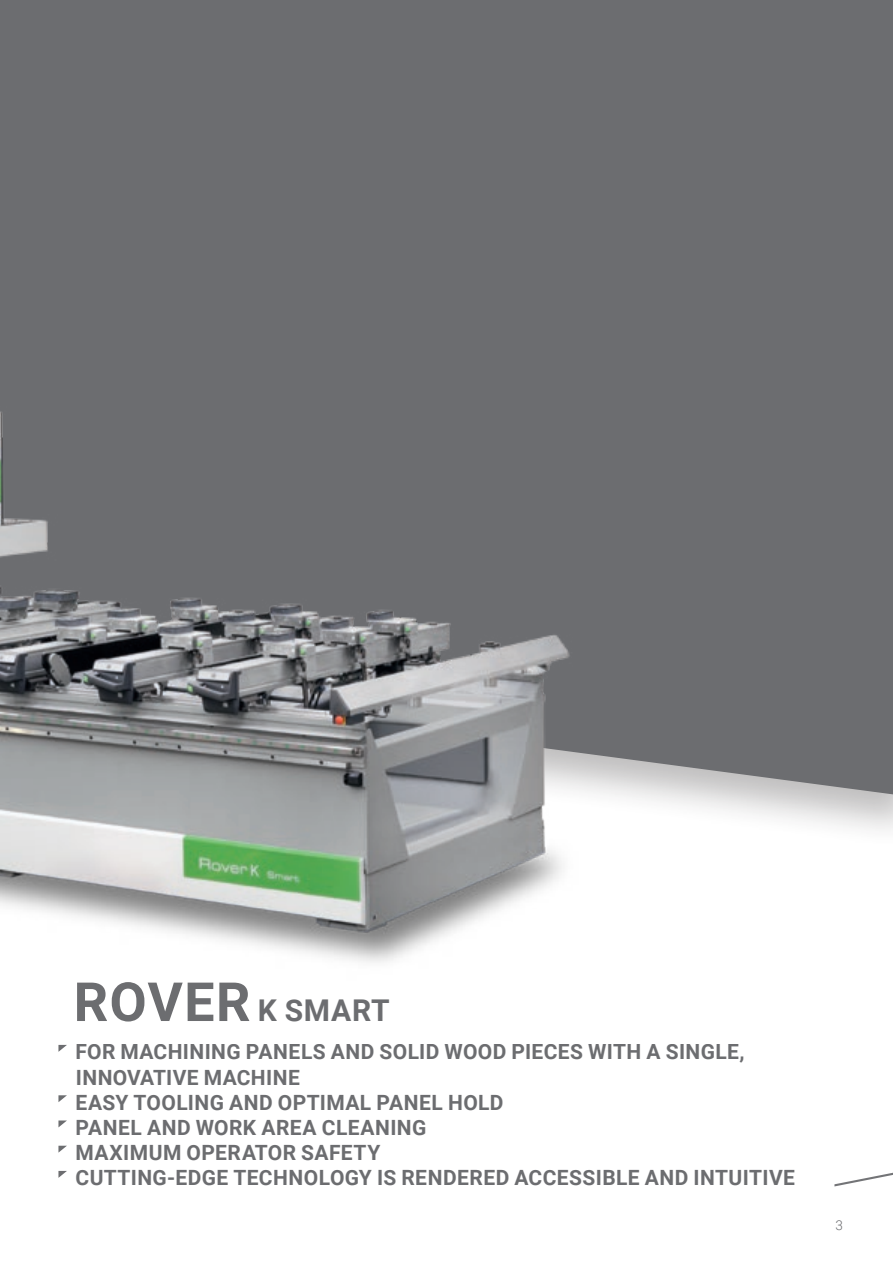
<style>
.page{position:relative;width:893px;height:1263px;background:#fff}
.page>*{position:absolute;margin:0;border:0;box-sizing:border-box;transform-origin:0 0}
.t1{font:700 30px "Roboto";letter-spacing:.025em;color:#6c6d70}
.t2{font:700 21px/25.2px "Roboto";letter-spacing:.02em;color:#6c6d70}
.t3{font:300 13.5px "Roboto";color:#6c6d70}
.s1{font-size:54px}
</style>
<div class="page">
<svg style="left:834px;top:1172px;width:59px;height:14px"></svg>
<div style="left:0;top:0;width:893px;height:796px;background:#6c6d70"></div>
<img style="left:0;top:252px;width:645px;height:711px">
<svg style="left:58px;top:1045px;width:9px;height:7px"></svg>
<svg style="left:58px;top:1095px;width:9px;height:7px"></svg>
<svg style="left:58px;top:1120px;width:9px;height:7px"></svg>
<svg style="left:58px;top:1146px;width:9px;height:6px"></svg>
<svg style="left:58px;top:1171px;width:9px;height:7px"></svg>
<p class="t1" style="left:74px;top:989px;width:318px"><span class="s1">ROVER</span> K SMART</p>
<p class="t2" style="left:75px;top:1038px;width:721px">FOR MACHINING PANELS AND SOLID WOOD PIECES WITH A SINGLE, INNOVATIVE MACHINE<br>EASY TOOLING AND OPTIMAL PANEL HOLD<br>PANEL AND WORK AREA CLEANING<br>MAXIMUM OPERATOR SAFETY<br>CUTTING-EDGE TECHNOLOGY IS RENDERED ACCESSIBLE AND INTUITIVE</p>
<p class="t3" style="left:836px;top:1215px;width:9px">3</p>
</div>
